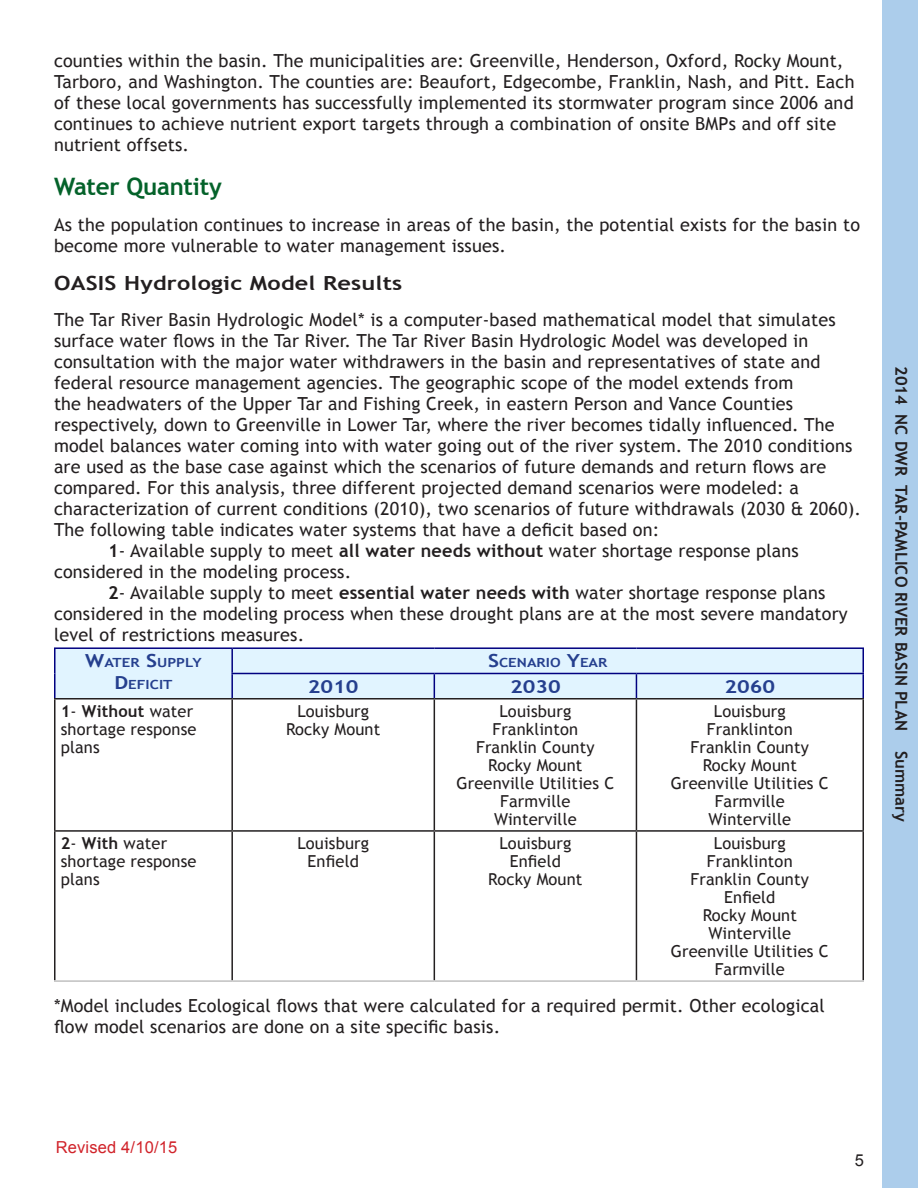
<style>
.page{position:relative;width:918px;height:1188px;background:#fff}
.page>*{position:absolute;margin:0;border:0;box-sizing:border-box;transform-origin:0 0}
.t1{font:700 24px "Trebuchet MS";letter-spacing:-.01em;color:#04622a}
.t2{font:700 19.5px "Trebuchet MS";letter-spacing:.01em;color:#231f20;scale:1.2 1}
.t3{font:18px/21px "Trebuchet MS";letter-spacing:.01em;color:#231f20}
.Table_Headings{font:700 18px "Trebuchet MS";color:#253f8e;scale:1.2 1}
.t4{font:16.5px/18px "Trebuchet MS";letter-spacing:.01em;color:#231f20;text-align:center}
.t5{font:700 16.5px "Trebuchet MS";color:#231f20}
.t6{font:16.5px "Arial";letter-spacing:.01em;color:#d1232a}
.t7{font:16.5px "Arial";color:#231f20}
.Table_Headings-2{font:700 12.6px/21.6px "Trebuchet MS";color:#253f8e;text-align:center;scale:1.2 1}
.s1{font-weight:700}
.s2{font-size:18px}
</style>
<div class="page">
<div style="left:883px;top:0;width:35px;height:1188px;background:#accdeb"></div>
<hr style="left:54px;top:647px;width:178px;height:2px;background:#000080">
<hr style="left:54px;top:649px;width:2px;height:24px;background:#000080">
<hr style="left:232px;top:647px;width:202px;height:2px;background:#000080">
<hr style="left:434px;top:647px;width:202px;height:2px;background:#000080">
<hr style="left:636px;top:647px;width:228px;height:2px;background:#000080">
<hr style="left:862px;top:649px;width:2px;height:24px;background:#000080">
<hr style="left:54px;top:673px;width:2px;height:25px;background:#000080">
<hr style="left:636px;top:673px;width:228px;height:1px;background:#000080">
<svg style="left:55px;top:648px;width:808px;height:50px"></svg>
<hr style="left:862px;top:674px;width:2px;height:24px;background:#000080">
<hr style="left:54px;top:698px;width:178px;height:2px;background:#231f20">
<hr style="left:54px;top:700px;width:2px;height:130px;background:#231f20">
<hr style="left:232px;top:698px;width:202px;height:2px;background:#231f20">
<hr style="left:231px;top:700px;width:2px;height:130px;background:#231f20">
<hr style="left:434px;top:698px;width:202px;height:2px;background:#231f20">
<hr style="left:434px;top:700px;width:1px;height:130px;background:#231f20">
<hr style="left:636px;top:698px;width:228px;height:2px;background:#231f20">
<hr style="left:636px;top:700px;width:1px;height:130px;background:#231f20">
<hr style="left:862px;top:700px;width:2px;height:130px;background:#231f20">
<hr style="left:54px;top:830px;width:178px;height:2px;background:#231f20">
<hr style="left:54px;top:832px;width:2px;height:148px;background:#231f20">
<hr style="left:232px;top:830px;width:202px;height:2px;background:#231f20">
<hr style="left:231px;top:832px;width:2px;height:148px;background:#231f20">
<hr style="left:434px;top:830px;width:202px;height:2px;background:#231f20">
<hr style="left:434px;top:832px;width:1px;height:148px;background:#231f20">
<hr style="left:636px;top:830px;width:228px;height:2px;background:#231f20">
<hr style="left:636px;top:832px;width:1px;height:148px;background:#231f20">
<hr style="left:862px;top:832px;width:2px;height:148px;background:#231f20">
<hr style="left:54px;top:980px;width:178px;height:2px;background:#c0c0c0">
<hr style="left:232px;top:980px;width:202px;height:2px;background:#c0c0c0">
<hr style="left:434px;top:980px;width:202px;height:2px;background:#c0c0c0">
<hr style="left:636px;top:980px;width:228px;height:2px;background:#c0c0c0">
<p class="t3" style="left:54px;top:51px;width:802px">counties within the basin. The municipalities are: Greenville, Henderson, Oxford, Rocky Mount, Tarboro, and Washington. The counties are: Beaufort, Edgecombe, Franklin, Nash, and Pitt. Each of these local governments has successfully implemented its stormwater program since 2006 and continues to achieve nutrient export targets through a combination of onsite BMPs and off site nutrient offsets.</p>
<p class="t1" style="left:54px;top:172px;width:169px">Water Quantity</p>
<p class="t3" style="left:54px;top:214px;width:808px">As the population continues to increase in areas of the basin, the potential exists for the basin to become more vulnerable to water management issues.</p>
<p class="t2" style="left:54px;top:271px;width:292px">OASIS Hydrologic Model Results</p>
<p class="t3" style="left:54px;top:310px;width:783px">The Tar River Basin Hydrologic Model* is a computer-based mathematical model that simulates</p>
<p class="t3" style="left:54px;top:331px;width:756px">surface water flows in the Tar River. The Tar River Basin Hydrologic Model was developed in</p>
<p class="t3" style="left:54px;top:352px;width:768px">consultation with the major water withdrawers in the basin and representatives of state and</p>
<p class="t3" style="left:54px;top:373px;width:741px">federal resource management agencies. The geographic scope of the model extends from</p>
<p class="t3" style="left:54px;top:394px;width:741px">the headwaters of the Upper Tar and Fishing Creek, in eastern Person and Vance Counties</p>
<p class="t3" style="left:54px;top:415px;width:782px">respectively, down to Greenville in Lower Tar, where the river becomes tidally influenced. The</p>
<p class="t3" style="left:54px;top:436px;width:800px">model balances water coming into with water going out of the river system. The 2010 conditions</p>
<p class="t3" style="left:54px;top:457px;width:774px">are used as the base case against which the scenarios of future demands and return flows are</p>
<p class="t3" style="left:54px;top:478px;width:746px">compared. For this analysis, three different projected demand scenarios were modeled: a</p>
<p class="t3" style="left:54px;top:499px;width:809px">characterization of current conditions (2010), two scenarios of future withdrawals (2030 &amp; 2060).</p>
<p class="t3" style="left:54px;top:520px;width:607px">The following table indicates water systems that have a deficit based on:</p>
<p class="t3" style="left:108px;top:541px;width:692px"><span class="s1">1</span>- Available supply to meet <span class="s1">all water needs without</span> water shortage response plans</p>
<p class="t3" style="left:54px;top:562px;width:299px">considered in the modeling process.</p>
<p class="t3" style="left:108px;top:583px;width:719px"><span class="s1">2</span>- Available supply to meet <span class="s1">essential water needs with</span> water shortage response plans</p>
<p class="t3" style="left:54px;top:604px;width:795px">considered in the modeling process when these drought plans are at the most severe mandatory</p>
<p class="t3" style="left:54px;top:625px;width:252px">level of restrictions measures.</p>
<p class="Table_Headings-2" style="left:85px;top:652px;width:98px"><span class="s2">W</span>ATER <span class="s2">S</span>UPPLY<br><span class="s2">D</span>EFICIT</p>
<p class="Table_Headings-2" style="left:488px;top:652px;width:101px"><span class="s2">S</span>CENARIO <span class="s2">Y</span>EAR</p>
<p class="Table_Headings" style="left:308px;top:675px;width:44px">2010</p>
<p class="Table_Headings" style="left:510px;top:675px;width:44px">2030</p>
<p class="Table_Headings" style="left:725px;top:675px;width:44px">2060</p>
<p class="t4" style="left:61px;top:702px;width:137px;text-align:left"><span class="s1">1</span>- <span class="s1">Without</span> water shortage response plans</p>
<p class="t4" style="left:286px;top:702px;width:96px">Louisburg<br>Rocky Mount</p>
<p class="t4" style="left:456px;top:702px;width:159px">Louisburg<br>Franklinton<br>Franklin County<br>Rocky Mount<br>Greenville Utilities C<br>Farmville<br>Winterville</p>
<p class="t4" style="left:671px;top:702px;width:159px">Louisburg<br>Franklinton<br>Franklin County<br>Rocky Mount<br>Greenville Utilities C<br>Farmville<br>Winterville</p>
<p class="t4" style="left:61px;top:834px;width:137px;text-align:left"><span class="s1">2</span>- <span class="s1">With</span> water shortage response plans</p>
<p class="t4" style="left:297px;top:834px;width:73px">Louisburg<br>Enfield</p>
<p class="t4" style="left:488px;top:834px;width:96px">Louisburg<br>Enfield<br>Rocky Mount</p>
<p class="t4" style="left:671px;top:834px;width:159px">Louisburg<br>Franklinton<br>Franklin County<br>Enfield<br>Rocky Mount<br>Winterville<br>Greenville Utilities C<br>Farmville</p>
<p class="t3" style="left:54px;top:995px;width:772px">*Model includes Ecological flows that were calculated for a required permit. Other ecological flow model scenarios are done on a site specific basis.</p>
<p class="t5" style="left:912px;top:366px;width:458px;rotate:90deg">2014 NC DWR TAR-PAMLICO RIVER BASIN PLAN Summary</p>
<p class="t6" style="left:56px;top:1137px;width:123px">Revised 4/10/15</p>
<p class="t7" style="left:855px;top:1149px;width:11px">5</p>
</div>
